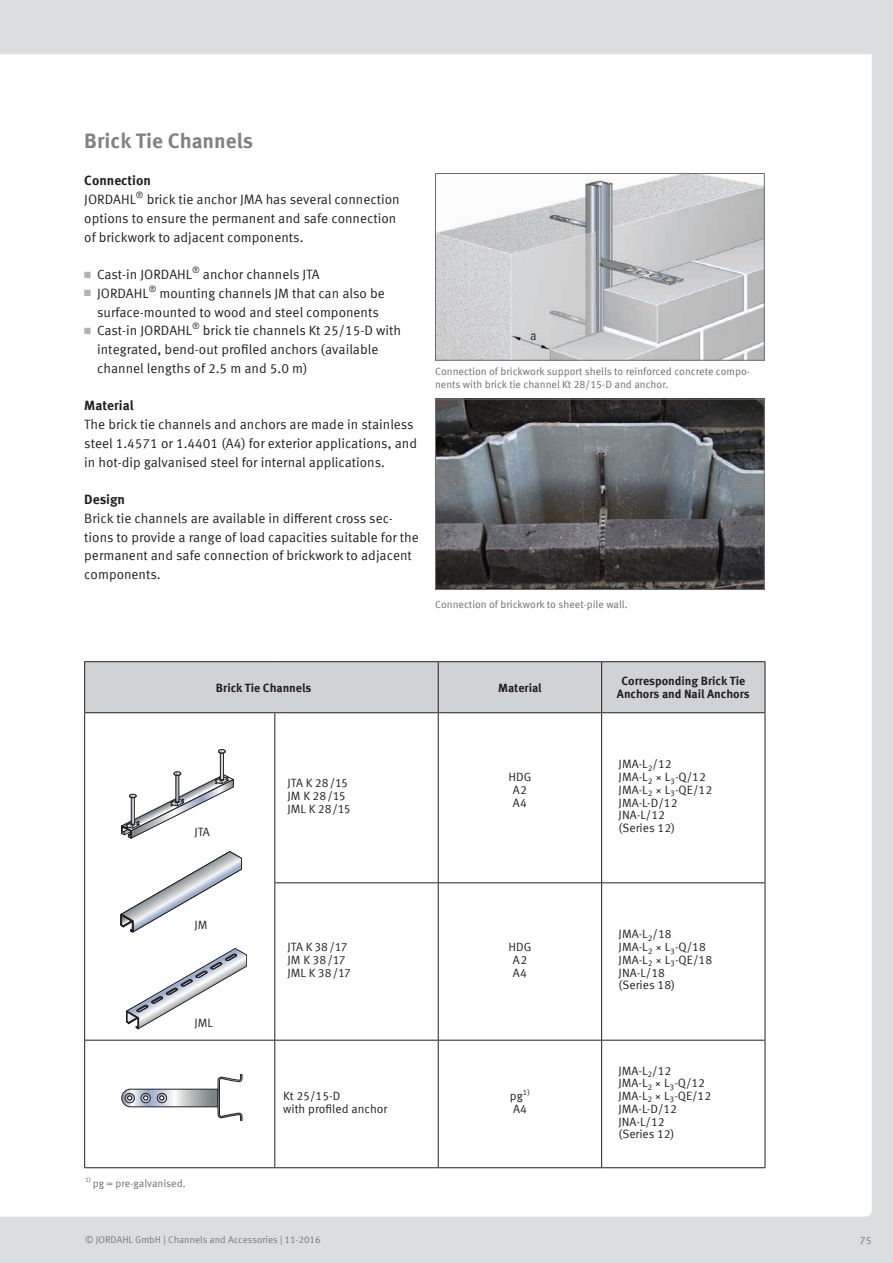
<style>
.page{position:relative;width:893px;height:1263px;background:#dcdddf}
.page>*{position:absolute;margin:0;border:0;box-sizing:border-box;transform-origin:0 0}
.t1{font:700 21px "Meta Pro";color:#808285}
.t2{font:13.5px/18.8px "Meta Pro";color:#231f20}
.t3{font:700 13.5px "Meta Pro";color:#231f20}
.t4{font:12px/12.8px "Meta Pro";color:#231f20}
.t5{font:700 12px/12.8px "Meta Pro";letter-spacing:-.005em;color:#231f20;text-align:center}
.t6{font:10.5px/12.6px "Meta Pro";color:#6c6d70}
.t7{font:10.5px "Meta Pro";color:#76787b}
.t8{font:9.75px "Meta Pro";color:#76787b}
.t9{font:8.7px "Meta Pro";color:#231f20}
.t10{font:6.9px "Meta Pro";color:#6c6d70}
.s1{color:#b2b3b7}
</style>
<div class="page">
<div style="left:0;top:54px;width:872px;height:1162px;background:#fff"></div>
<img style="left:437px;top:175px;width:326px;height:184px">
<div style="left:435px;top:173px;width:330px;height:188px;border:1px solid #6c6d70"></div>
<img style="left:437px;top:401px;width:326px;height:187px">
<div style="left:435px;top:399px;width:330px;height:191px;border:1px solid #6c6d70"></div>
<div style="left:85px;top:662px;width:680px;height:50px;background:#d1d2d4"></div>
<div style="left:275px;top:713px;width:490px;height:454px;background:#fff"></div>
<hr style="left:84px;top:661px;width:191px;height:1px;background:#231f20">
<hr style="left:275px;top:661px;width:163px;height:1px;background:#231f20">
<hr style="left:438px;top:661px;width:164px;height:1px;background:#231f20">
<hr style="left:602px;top:661px;width:163px;height:1px;background:#231f20">
<hr style="left:84px;top:662px;width:1px;height:50px;background:#231f20">
<hr style="left:438px;top:662px;width:1px;height:50px;background:#231f20">
<hr style="left:601px;top:662px;width:1px;height:50px;background:#231f20">
<hr style="left:765px;top:662px;width:1px;height:50px;background:#231f20">
<hr style="left:84px;top:712px;width:191px;height:1px;background:#231f20">
<hr style="left:84px;top:713px;width:1px;height:170px;background:#231f20">
<hr style="left:275px;top:712px;width:163px;height:1px;background:#231f20">
<hr style="left:274px;top:713px;width:1px;height:169px;background:#231f20">
<hr style="left:438px;top:712px;width:164px;height:1px;background:#231f20">
<hr style="left:438px;top:713px;width:1px;height:169px;background:#231f20">
<hr style="left:84px;top:883px;width:1px;height:157px;background:#231f20">
<hr style="left:602px;top:712px;width:163px;height:1px;background:#231f20">
<hr style="left:601px;top:713px;width:1px;height:169px;background:#231f20">
<hr style="left:765px;top:713px;width:1px;height:169px;background:#231f20">
<hr style="left:84px;top:1040px;width:191px;height:1px;background:#231f20">
<hr style="left:84px;top:1040px;width:1px;height:127px;background:#231f20">
<hr style="left:274px;top:882px;width:164px;height:1px;background:#231f20">
<hr style="left:274px;top:883px;width:1px;height:157px;background:#231f20">
<hr style="left:438px;top:882px;width:164px;height:1px;background:#231f20">
<hr style="left:438px;top:883px;width:1px;height:157px;background:#231f20">
<hr style="left:602px;top:882px;width:163px;height:1px;background:#231f20">
<hr style="left:601px;top:883px;width:1px;height:157px;background:#231f20">
<hr style="left:765px;top:883px;width:1px;height:157px;background:#231f20">
<hr style="left:275px;top:1040px;width:163px;height:1px;background:#231f20">
<hr style="left:274px;top:1040px;width:1px;height:127px;background:#231f20">
<hr style="left:438px;top:1040px;width:164px;height:1px;background:#231f20">
<hr style="left:438px;top:1040px;width:1px;height:127px;background:#231f20">
<hr style="left:602px;top:1040px;width:163px;height:1px;background:#231f20">
<hr style="left:601px;top:1040px;width:1px;height:127px;background:#231f20">
<hr style="left:765px;top:1040px;width:1px;height:127px;background:#231f20">
<hr style="left:84px;top:1167px;width:191px;height:1px;background:#231f20">
<hr style="left:275px;top:1167px;width:163px;height:1px;background:#231f20">
<hr style="left:438px;top:1167px;width:164px;height:1px;background:#231f20">
<hr style="left:602px;top:1167px;width:163px;height:1px;background:#231f20">
<svg style="left:109px;top:747px;width:146px;height:94px"></svg>
<svg style="left:121px;top:851px;width:121px;height:81px"></svg>
<svg style="left:126px;top:948px;width:121px;height:81px"></svg>
<svg style="left:121px;top:1074px;width:121px;height:46px"></svg>
<h1 class="t1" style="left:84px;top:124px;width:170px">Brick Tie Channels</h1>
<p class="t3" style="left:84px;top:170px;width:68px">Connection</p>
<p class="t2" style="left:84px;top:189px;width:53px">JORDAHL</p>
<p class="t9" style="left:136px;top:188px;width:9px">®</p>
<p class="t2" style="left:84px;top:189px;width:317px;text-indent:62px">brick tie anchor JMA has several connection options to ensure the permanent and safe connection of brickwork to adjacent components.</p>
<p class="t2" style="left:84px;top:264px;width:109px"><span class="s1">■</span> Cast-in JORDAHL</p>
<p class="t9" style="left:192px;top:263px;width:9px">®</p>
<p class="t2" style="left:203px;top:264px;width:118px">anchor channels JTA</p>
<p class="t2" style="left:84px;top:283px;width:66px"><span class="s1">■</span> JORDAHL</p>
<p class="t9" style="left:149px;top:282px;width:9px">®</p>
<p class="t2" style="left:97px;top:283px;width:289px;text-indent:62px">mounting channels JM that can also be s urface-mounted to wood and steel components</p>
<p class="t2" style="left:84px;top:320px;width:109px"><span class="s1">■</span> Cast-in JORDAHL</p>
<p class="t9" style="left:192px;top:320px;width:9px">®</p>
<p class="t2" style="left:97px;top:320px;width:305px;text-indent:106px">brick tie channels Kt 25/15-D with integrated, bend-out profiled anchors (available channel lengths of 2.5 m and 5.0 m)</p>
<p class="t3" style="left:84px;top:395px;width:51px">Material</p>
<p class="t2" style="left:84px;top:414px;width:334px">The brick tie channels and anchors are made in stainless steel 1.4571 or 1.4401 (A4) for exterior applications, and in hot-dip galvanised steel for internal applications.</p>
<p class="t3" style="left:84px;top:489px;width:42px">Design</p>
<p class="t2" style="left:84px;top:508px;width:336px">Brick tie channels are available in different cross sec&shy;tions to provide a range of load capacities suitable for the permanent and safe connection of brickwork to adjacent components.</p>
<p class="t6" style="left:435px;top:365px;width:316px">Connection of brickwork support shells to reinforced concrete compo&shy;nents with brick tie channel Kt 28/15-D and anchor.</p>
<p class="t6" style="left:435px;top:598px;width:194px">Connection of brickwork to sheet-pile wall.</p>
<p class="t5" style="left:216px;top:680px;width:97px">Brick Tie Channels</p>
<p class="t5" style="left:498px;top:680px;width:45px">Material</p>
<p class="t5" style="left:617px;top:674px;width:134px">Corresponding Brick Tie<br>Anchors and Nail Anchors</p>
<p class="t4" style="left:194px;top:824px;width:17px">JTA</p>
<p class="t4" style="left:194px;top:918px;width:15px">JM</p>
<p class="t4" style="left:194px;top:1015px;width:20px">JML</p>
<p class="t10" style="left:85px;top:1174px;width:8px">1)</p>
<p class="t6" style="left:93px;top:1176px;width:95px">pg = pre-galvanised.</p>
<p class="t4" style="left:288px;top:776px;width:64px">JTA K 28/15<br>JM K 28/15<br>JML K 28/15</p>
<p class="t4" style="left:508px;top:770px;width:25px;text-align:center">HDG<br>A2<br>A4</p>
<p class="t4" style="left:288px;top:940px;width:65px">JTA K 38/17<br>JM K 38/17<br>JML K 38/17</p>
<p class="t4" style="left:508px;top:940px;width:24px;text-align:center">HDG<br>A2<br>A4</p>
<p class="t4" style="left:283px;top:1089px;width:105px">Kt 25/15-D<br>with profiled anchor</p>
<p class="t4" style="left:510px;top:1089px;width:21px">pg<sup>1)<br></sup>A4</p>
<p class="t4" style="left:619px;top:757px;width:95px">JMA-L<sub>2</sub>/12<br>JMA-L<sub>2</sub> × L<sub>3</sub>-Q/12<br>JMA-L<sub>2</sub> × L<sub>3</sub>-QE/12<br>JMA-L-D/12<br>JNA-L/12<br>(Series 12)</p>
<p class="t4" style="left:619px;top:927px;width:95px">JMA-L<sub>2</sub>/18<br>JMA-L<sub>2</sub> × L<sub>3</sub>-Q/18<br>JMA-L<sub>2</sub> × L<sub>3</sub>-QE/18<br>JNA-L/18<br>(Series 18)</p>
<p class="t4" style="left:619px;top:1063px;width:94px">JMA-L<sub>2</sub>/12<br>JMA-L<sub>2</sub> × L<sub>3</sub>-Q/12<br>JMA-L<sub>2</sub> × L<sub>3</sub>-QE/12<br>JMA-L-D/12<br>JNA-L/12<br>(Series 12)</p>
<p class="t8" style="left:85px;top:1232px;width:237px">© JORDAHL GmbH | Channels and Accessories | 11-2016</p>
<p class="t7" style="left:860px;top:1232px;width:13px">75</p>
</div>
